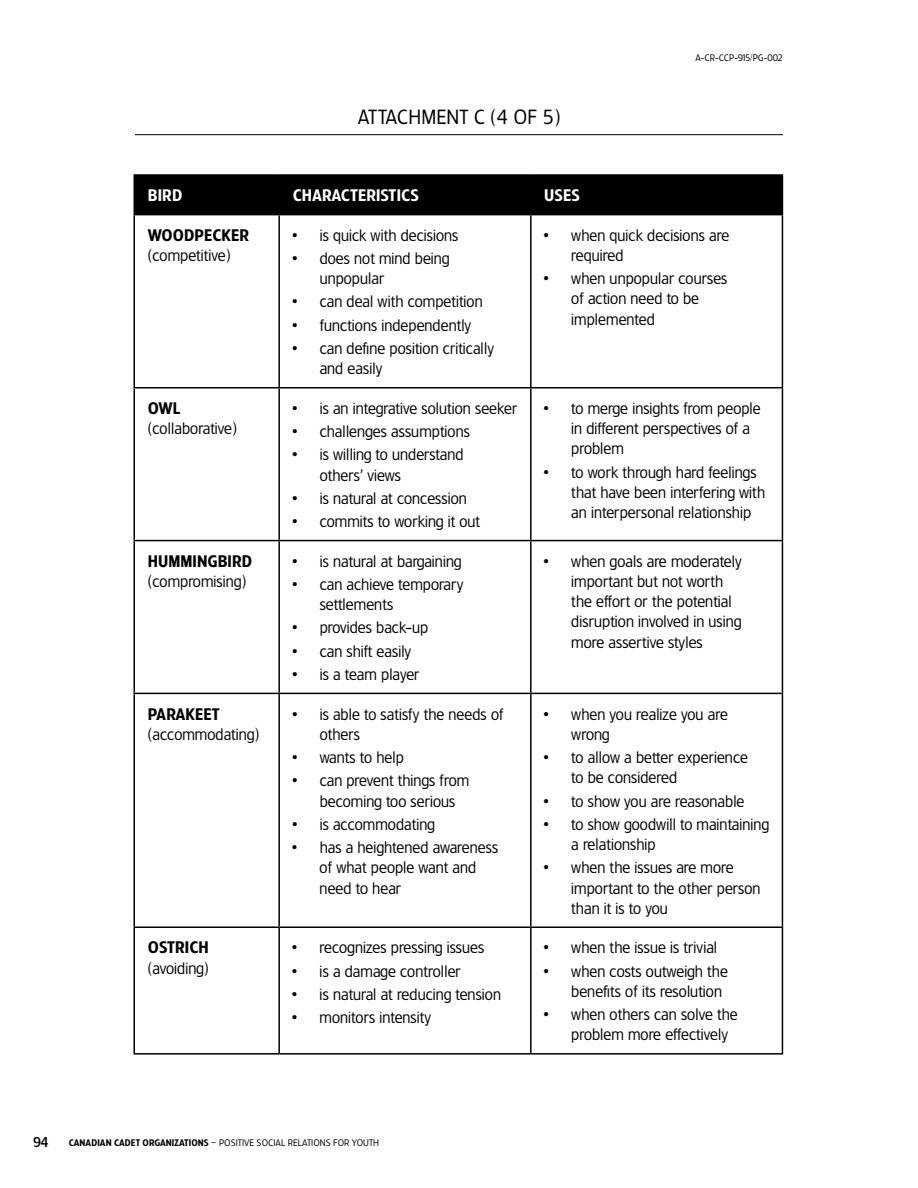
<style>
.page{position:relative;width:918px;height:1188px;background:#fff}
.page>*{position:absolute;margin:0;border:0;box-sizing:border-box;transform-origin:0 0}
.t1{font:19.5px "TF Forever Two";letter-spacing:.01em;color:#000}
.t2{font:15.75px/20.2px "TF Forever Two";letter-spacing:.01em;color:#000}
.t3{font:15.75px "TF Forever Two Demi";letter-spacing:.01em;color:#000}
.t4{font:15.75px "TF Forever Two Demi";letter-spacing:.01em;color:#fff}
.t5{font:500 13.5px "TF Forever Two";color:#000}
.t6{font:9px "TF Forever Two";letter-spacing:.01em;color:#000}
.t7{font:9px "TF Forever Two";letter-spacing:-.015em;color:#000}
.s1{font-family:"TF Forever Two Demi"}
</style>
<div class="page">
<div style="left:135px;top:176px;width:647px;height:38px;background:#000"></div>
<hr style="left:134px;top:174px;width:145px;height:2px;background:#000">
<hr style="left:134px;top:176px;width:1px;height:38px;background:#000">
<hr style="left:279px;top:174px;width:252px;height:2px;background:#000">
<hr style="left:278px;top:176px;width:2px;height:38px;background:#000">
<hr style="left:531px;top:174px;width:252px;height:2px;background:#000">
<hr style="left:530px;top:176px;width:2px;height:38px;background:#000">
<hr style="left:782px;top:176px;width:1px;height:38px;background:#000">
<hr style="left:134px;top:214px;width:145px;height:1px;background:#000">
<hr style="left:134px;top:215px;width:1px;height:172px;background:#000">
<hr style="left:279px;top:214px;width:252px;height:1px;background:#000">
<hr style="left:278px;top:215px;width:2px;height:172px;background:#000">
<hr style="left:531px;top:214px;width:252px;height:1px;background:#000">
<hr style="left:530px;top:215px;width:2px;height:172px;background:#000">
<hr style="left:782px;top:215px;width:1px;height:172px;background:#000">
<hr style="left:134px;top:387px;width:145px;height:1px;background:#000">
<hr style="left:134px;top:388px;width:1px;height:152px;background:#000">
<hr style="left:279px;top:387px;width:252px;height:1px;background:#000">
<hr style="left:278px;top:388px;width:2px;height:152px;background:#000">
<hr style="left:531px;top:387px;width:252px;height:1px;background:#000">
<hr style="left:530px;top:388px;width:2px;height:152px;background:#000">
<hr style="left:782px;top:388px;width:1px;height:152px;background:#000">
<hr style="left:134px;top:540px;width:145px;height:1px;background:#000">
<hr style="left:134px;top:541px;width:1px;height:152px;background:#000">
<hr style="left:279px;top:540px;width:252px;height:1px;background:#000">
<hr style="left:278px;top:541px;width:2px;height:152px;background:#000">
<hr style="left:531px;top:540px;width:252px;height:1px;background:#000">
<hr style="left:530px;top:541px;width:2px;height:152px;background:#000">
<hr style="left:782px;top:541px;width:1px;height:152px;background:#000">
<hr style="left:134px;top:693px;width:145px;height:1px;background:#000">
<hr style="left:134px;top:694px;width:1px;height:232px;background:#000">
<hr style="left:279px;top:693px;width:252px;height:1px;background:#000">
<hr style="left:278px;top:694px;width:2px;height:232px;background:#000">
<hr style="left:531px;top:693px;width:252px;height:1px;background:#000">
<hr style="left:530px;top:694px;width:2px;height:232px;background:#000">
<hr style="left:782px;top:694px;width:1px;height:232px;background:#000">
<hr style="left:134px;top:926px;width:145px;height:2px;background:#000">
<hr style="left:134px;top:928px;width:1px;height:125px;background:#000">
<hr style="left:279px;top:926px;width:252px;height:2px;background:#000">
<hr style="left:278px;top:928px;width:2px;height:125px;background:#000">
<hr style="left:531px;top:926px;width:252px;height:2px;background:#000">
<hr style="left:530px;top:928px;width:2px;height:125px;background:#000">
<hr style="left:782px;top:928px;width:1px;height:125px;background:#000">
<hr style="left:134px;top:1053px;width:145px;height:2px;background:#000">
<hr style="left:279px;top:1053px;width:252px;height:2px;background:#000">
<hr style="left:531px;top:1053px;width:252px;height:2px;background:#000">
<hr style="left:135px;top:134px;width:648px;height:1px;background:#000">
<p class="t1" style="left:358px;top:105px;width:204px">ATTACHMENT C (4 OF 5)</p>
<p class="t7" style="left:695px;top:53px;width:89px">A-CR-CCP-915/PG-002</p>
<p class="t4" style="left:148px;top:186px;width:36px">BIRD</p>
<p class="t4" style="left:293px;top:186px;width:128px">CHARACTERISTICS</p>
<p class="t4" style="left:544px;top:186px;width:37px">USES</p>
<p class="t3" style="left:148px;top:225px;width:103px">WOODPECKER</p>
<p class="t2" style="left:148px;top:245px;width:84px">(competitive)</p>
<p class="t2" style="left:293px;top:225px;width:167px">• is quick with decisions</p>
<p class="t2" style="left:320px;top:248px;width:131px;text-indent:-27px">• does not mind being unpopular</p>
<p class="t2" style="left:293px;top:291px;width:191px">• can deal with competition</p>
<p class="t2" style="left:293px;top:315px;width:180px">• functions independently</p>
<p class="t2" style="left:320px;top:338px;width:176px;text-indent:-27px">• can define position critically and easily</p>
<p class="t2" style="left:571px;top:225px;width:159px;text-indent:-27px">• when quick decisions are required</p>
<p class="t2" style="left:571px;top:268px;width:158px;text-indent:-27px">• when unpopular courses of action need to be implemented</p>
<p class="t3" style="left:148px;top:399px;width:34px">OWL</p>
<p class="t2" style="left:148px;top:418px;width:91px">(collaborative)</p>
<p class="t2" style="left:293px;top:398px;width:226px">• is an integrative solution seeker</p>
<p class="t2" style="left:293px;top:421px;width:179px">• challenges assumptions</p>
<p class="t2" style="left:320px;top:444px;width:145px;text-indent:-27px">• is willing to understand others’ views</p>
<p class="t2" style="left:293px;top:488px;width:176px">• is natural at concession</p>
<p class="t2" style="left:293px;top:511px;width:189px">• commits to working it out</p>
<p class="t2" style="left:571px;top:398px;width:191px;text-indent:-27px">• to merge insights from people in different perspectives of a problem</p>
<p class="t2" style="left:571px;top:462px;width:195px;text-indent:-27px">• to work through hard feelings that have been interfering with an interpersonal relationship</p>
<p class="t3" style="left:148px;top:551px;width:106px">HUMMINGBIRD</p>
<p class="t2" style="left:148px;top:571px;width:100px">(compromising)</p>
<p class="t2" style="left:293px;top:551px;width:170px">• is natural at bargaining</p>
<p class="t2" style="left:320px;top:574px;width:145px;text-indent:-27px">• can achieve temporary settlements</p>
<p class="t2" style="left:293px;top:617px;width:137px">• provides back-up</p>
<p class="t2" style="left:293px;top:641px;width:120px">• can shift easily</p>
<p class="t2" style="left:293px;top:664px;width:128px">• is a team player</p>
<p class="t2" style="left:571px;top:551px;width:172px;text-indent:-27px">• when goals are moderately important but not worth the effort or the potential disruption involved in using more assertive styles</p>
<p class="t3" style="left:148px;top:704px;width:73px">PARAKEET</p>
<p class="t2" style="left:148px;top:724px;width:113px">(accommodating)</p>
<p class="t2" style="left:320px;top:704px;width:185px;text-indent:-27px">• is able to satisfy the needs of others</p>
<p class="t2" style="left:293px;top:747px;width:113px">• wants to help</p>
<p class="t2" style="left:320px;top:770px;width:151px;text-indent:-27px">• can prevent things from becoming too serious</p>
<p class="t2" style="left:293px;top:814px;width:144px">• is accommodating</p>
<p class="t2" style="left:320px;top:837px;width:180px;text-indent:-27px">• has a heightened awareness of what people want and need to hear</p>
<p class="t2" style="left:571px;top:704px;width:158px;text-indent:-27px">• when you realize you are wrong</p>
<p class="t2" style="left:571px;top:747px;width:178px;text-indent:-27px">• to allow a better experience to be considered</p>
<p class="t2" style="left:544px;top:791px;width:202px">• to show you are reasonable</p>
<p class="t2" style="left:571px;top:814px;width:199px;text-indent:-27px">• to show goodwill to maintaining a relationship</p>
<p class="t2" style="left:571px;top:857px;width:191px;text-indent:-27px">• when the issues are more important to the other person than it is to you</p>
<p class="t3" style="left:148px;top:938px;width:62px">OSTRICH</p>
<p class="t2" style="left:148px;top:958px;width:62px">(avoiding)</p>
<p class="t2" style="left:293px;top:937px;width:193px">• recognizes pressing issues</p>
<p class="t2" style="left:293px;top:961px;width:170px">• is a damage controller</p>
<p class="t2" style="left:293px;top:984px;width:210px">• is natural at reducing tension</p>
<p class="t2" style="left:293px;top:1007px;width:140px">• monitors intensity</p>
<p class="t2" style="left:544px;top:937px;width:174px">• when the issue is trivial</p>
<p class="t2" style="left:571px;top:961px;width:158px;text-indent:-27px">• when costs outweigh the benefits of its resolution</p>
<p class="t2" style="left:571px;top:1004px;width:168px;text-indent:-27px">• when others can solve the problem more effectively</p>
<p class="t5" style="left:33px;top:1134px;width:17px">94</p>
<p class="t6" style="left:69px;top:1138px;width:312px"><span class="s1">CANADIAN CADET ORGANIZATIONS</span> – POSITIVE SOCIAL RELATIONS FOR YOUTH</p>
</div>
